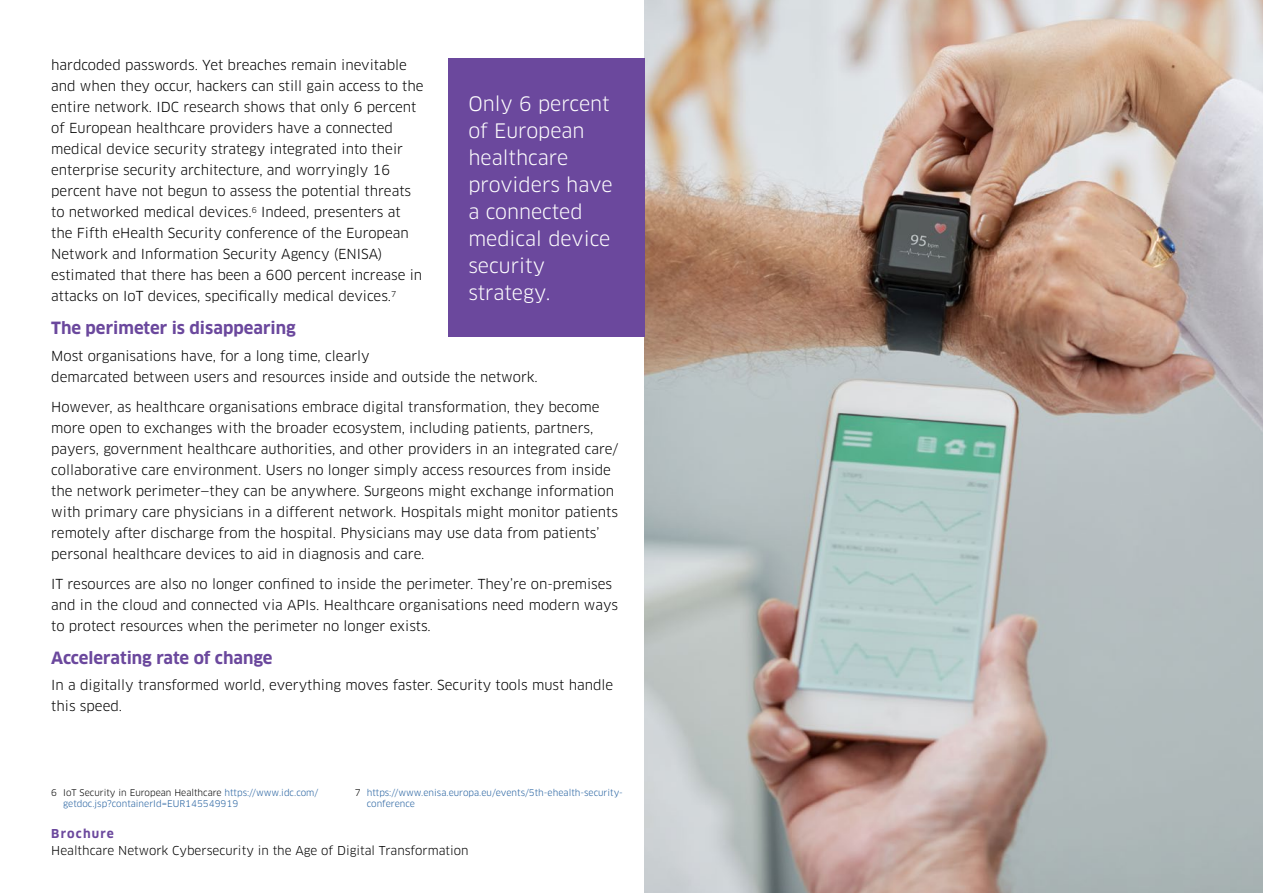
<style>
.page{position:relative;width:1263px;height:893px;background:#fff}
.page>*{position:absolute;margin:0;border:0;box-sizing:border-box;transform-origin:0 0}
.t1{font:19.5px/27px "Clan OT";color:#fff}
.t2{font:700 16.5px "Clan OT";color:#6b489d}
.t3{font:13.5px/21px "Clan OT";color:#000}
.t4{font:12px "Clan OT";color:#000}
.t5{font:700 12px "Clan OT";letter-spacing:.1em;color:#6b489d}
.t6{font:9px/10.8px "Clan OT";color:#215e9e}
.s1{color:#000}
</style>
<div class="page">
<img style="left:644px;top:0;width:619px;height:893px">
<div style="left:448px;top:58px;width:196px;height:278px;background:#6b489d"></div>
<p class="t3" style="left:51px;top:55px;width:374px">hardcoded passwords. Yet breaches remain inevitable and when they occur, hackers can still gain access to the entire network. IDC research shows that only 6 percent of European healthcare providers have a connected medical device security strategy integrated into their enterprise security architecture, and worryingly 16 percent have not begun to assess the potential threats to networked medical devices.<sup>6</sup> Indeed, presenters at the Fifth eHealth Security conference of the European Network and Information Security Agency (ENISA) estimated that there has been a 600 percent increase in attacks on IoT devices, specifically medical devices.<sup>7</sup></p>
<p class="t2" style="left:51px;top:319px;width:246px">The perimeter is disappearing</p>
<p class="t3" style="left:51px;top:345px;width:488px">Most organisations have, for a long time, clearly<br>demarcated between users and resources inside and outside the network.</p>
<p class="t3" style="left:51px;top:396px;width:569px">However, as healthcare organisations embrace digital transformation, they become more open to exchanges with the broader ecosystem, including patients, partners, payers, government healthcare authorities, and other providers in an integrated care/ collaborative care environment. Users no longer simply access resources from inside the network perimeter—they can be anywhere. Surgeons might exchange information with primary care physicians in a different network. Hospitals might monitor patients remotely after discharge from the hospital. Physicians may use data from patients’ personal healthcare devices to aid in diagnosis and care.</p>
<p class="t3" style="left:51px;top:573px;width:568px">IT resources are also no longer confined to inside the perimeter. They’re on-premises and in the cloud and connected via APIs. Healthcare organisations need modern ways to protect resources when the perimeter no longer exists.</p>
<p class="t2" style="left:51px;top:648px;width:223px">Accelerating rate of change</p>
<p class="t3" style="left:51px;top:675px;width:563px">In a digitally transformed world, everything moves faster. Security tools must handle this speed.</p>
<h1 class="t1" style="left:468px;top:90px;width:146px">Only 6 percent of European healthcare providers have a connected medical device security strategy.</h1>
<p class="t6" style="left:63px;top:787px;width:257px;text-indent:-12px"><span class="s1">6 IoT Security in European Healthcare</span> https://www.idc.com/ getdoc.jsp?containerId=EUR145549919</p>
<p class="t6" style="left:367px;top:787px;width:258px;text-indent:-12px"><span class="s1">7</span> https://www.enisa.europa.eu/events/5th-ehealth-security&shy;conference</p>
<p class="t5" style="left:51px;top:827px;width:64px">Brochure</p>
<p class="t4" style="left:51px;top:843px;width:419px">Healthcare Network Cybersecurity in the Age of Digital Transformation</p>
</div>
